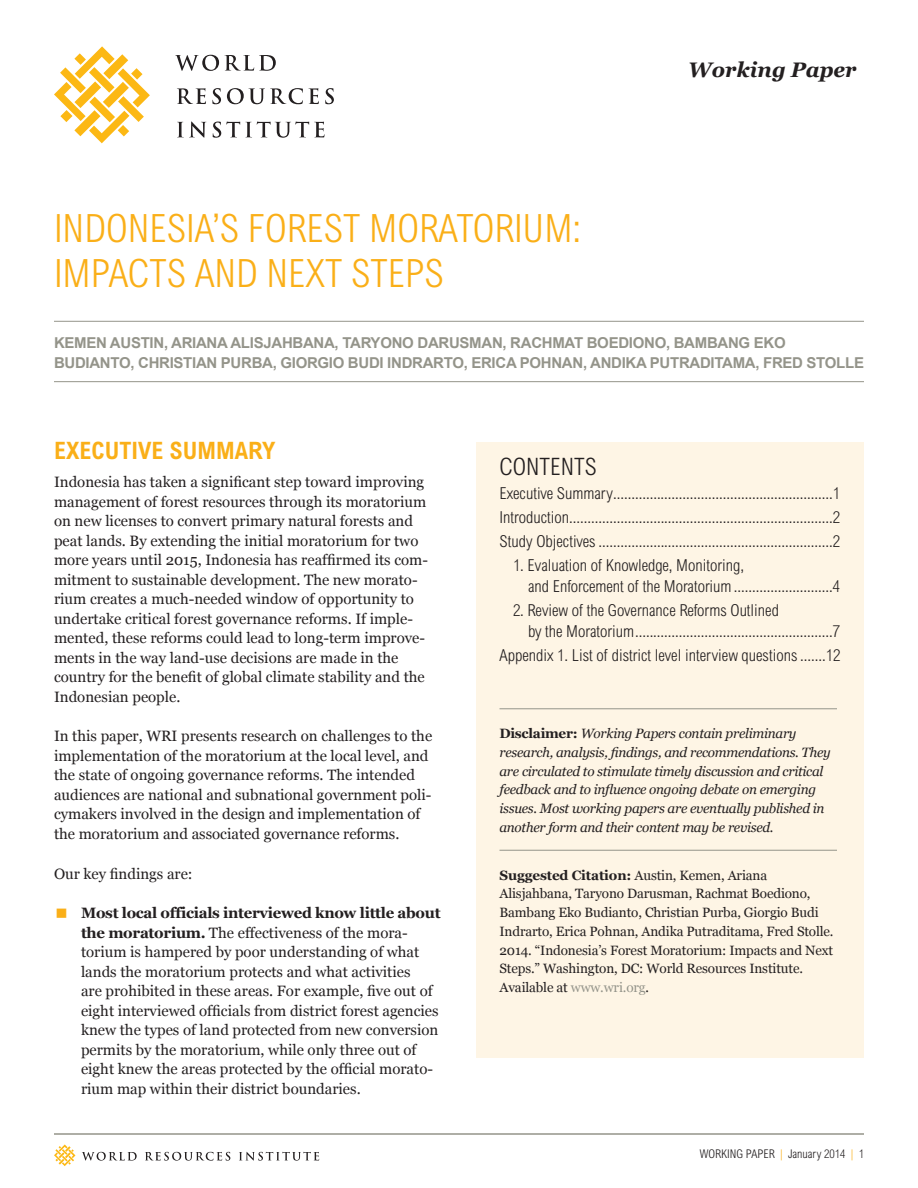
<style>
.page{position:relative;width:918px;height:1188px;background:#fff}
.page>*{position:absolute;margin:0;border:0;box-sizing:border-box;transform-origin:0 0}
.t1{font:300 condensed 39px/45px "Arial MT Std";color:#faaf18}
.Body_Header-Bold_Yel{font:700 condensed 24px "Arial MT Std";color:#faaf18}
.Contents__Header{font:300 condensed 24px "Arial MT Std";color:#231f20}
.t2{font:italic 700 21px "Georgia";color:#231f20}
.Table_of_Contents{font:300 condensed 16.5px/21px "Arial MT Std";color:#231f20}
.Body_Copy{font:15px/19.5px "Georgia";color:#231f20}
.Authors{font:700 15px/19.5px "Arial";letter-spacing:-.02em;color:#94948a}
.Disclaimer{font:13.5px/18.8px "Georgia";letter-spacing:-.01em;color:#231f20}
.Disclaimer-2{font:italic 13.5px/18.8px "Georgia";letter-spacing:-.02em;color:#231f20}
.Master_B___C_Folio{font:300 condensed 12px "Arial MT Std";color:#231f20}
.s1{font-size:42px;color:#faaf18}
.s2{font-weight:700}
.s3{font-weight:700;font-style:normal}
.s4{color:#94948a}
.s5{font-style:italic}
.s6{color:#faaf18}
</style>
<div class="page">
<svg style="left:54px;top:1144px;width:21px;height:22px"></svg>
<svg style="left:82px;top:1152px;width:55px;height:9px"></svg>
<svg style="left:145px;top:1152px;width:85px;height:9px"></svg>
<svg style="left:239px;top:1152px;width:80px;height:9px"></svg>
<hr style="left:54px;top:1134px;width:810px;height:1px;background:#94948a">
<svg style="left:54px;top:46px;width:96px;height:97px"></svg>
<svg style="left:175px;top:55px;width:44px;height:16px"></svg>
<svg style="left:225px;top:55px;width:51px;height:16px"></svg>
<svg style="left:177px;top:88px;width:29px;height:16px"></svg>
<svg style="left:212px;top:88px;width:9px;height:16px"></svg>
<svg style="left:227px;top:88px;width:92px;height:16px"></svg>
<svg style="left:325px;top:88px;width:9px;height:16px"></svg>
<svg style="left:177px;top:121px;width:29px;height:17px"></svg>
<svg style="left:213px;top:122px;width:112px;height:16px"></svg>
<div style="left:476px;top:442px;width:388px;height:615px;background:#fef5e5"></div>
<hr style="left:500px;top:709px;width:337px;height:1px;background:#94948a">
<hr style="left:500px;top:850px;width:337px;height:1px;background:#94948a">
<hr style="left:54px;top:321px;width:810px;height:1px;background:#94948a">
<hr style="left:54px;top:381px;width:810px;height:1px;background:#94948a">
<p class="t1" style="left:54px;top:206px;width:529px">INDONESIA’S FOREST MORATORIUM:<br>IMPACTS AND NEXT STEPS</p>
<h3 class="t2" style="left:688px;top:56px;width:170px">Working Paper</h3>
<p class="Authors" style="left:54px;top:334px;width:812px">KEMEN AUSTIN, ARIANA ALISJAHBANA, TARYONO DARUSMAN, RACHMAT BOEDIONO, BAMBANG EKO<br>BUDIANTO, CHRISTIAN PURBA, GIORGIO BUDI INDRARTO, ERICA POHNAN, ANDIKA PUTRADITAMA, FRED STOLLE</p>
<p class="Body_Header-Bold_Yel" style="left:54px;top:437px;width:223px">EXECUTIVE SUMMARY</p>
<p class="Body_Copy" style="left:54px;top:473px;width:376px">Indonesia has taken a significant step toward improving management of forest resources through its moratorium on new licenses to convert primary natural forests and peat lands. By extending the initial moratorium for two more years until 2015, Indonesia has reaffirmed its com&shy;mitment to sustainable development. The new morato&shy;rium creates a much-needed window of opportunity to undertake critical forest governance reforms. If imple&shy;mented, these reforms could lead to long-term improve&shy;ments in the way land-use decisions are made in the country for the benefit of global climate stability and the Indonesian people.</p>
<p class="Body_Copy" style="left:54px;top:727px;width:380px">In this paper, WRI presents research on challenges to the implementation of the moratorium at the local level, and the state of ongoing governance reforms. The intended audiences are national and subnational government poli&shy;cymakers involved in the design and implementation of the moratorium and associated governance reforms.</p>
<p class="Body_Copy" style="left:54px;top:864px;width:140px">Our key findings are:</p>
<p class="Body_Copy" style="left:81px;top:904px;width:361px;text-indent:-27px"><span class="s1">▪</span> <span class="s2">Most local officials interviewed know little about the moratorium.</span> The effectiveness of the mora&shy;torium is hampered by poor understanding of what lands the moratorium protects and what activities<br>are prohibited in these areas. For example, five out of eight interviewed officials from district forest agencies knew the types of land protected from new conversion permits by the moratorium, while only three out of eight knew the areas protected by the official morato&shy;rium map within their district boundaries.</p>
<p class="Contents__Header" style="left:500px;top:453px;width:99px">CONTENTS</p>
<p class="Table_of_Contents" style="left:500px;top:483px;width:342px">Executive Summary............................................................1</p>
<p class="Table_of_Contents" style="left:500px;top:507px;width:342px">Introduction........................................................................2</p>
<p class="Table_of_Contents" style="left:500px;top:531px;width:342px">Study Objectives ................................................................2</p>
<p class="Table_of_Contents" style="left:528px;top:555px;width:314px;text-indent:-15px">1. Evaluation of Knowledge, Monitoring,<br>and Enforcement of the Moratorium...........................4</p>
<p class="Table_of_Contents" style="left:528px;top:600px;width:314px;text-indent:-15px">2. Review of the Governance Reforms Outlined<br>by the Moratorium......................................................7</p>
<p class="Table_of_Contents" style="left:500px;top:645px;width:342px">Appendix 1. List of district level interview questions .......12</p>
<p class="Disclaimer-2" style="left:500px;top:724px;width:333px"><span class="s3">Disclaimer:</span> Working Papers contain preliminary research, analysis, findings, and recommendations. They are circulated to stimulate timely discussion and critical feedback and to influence ongoing debate on emerging issues. Most working papers are eventually published in another form and their content may be revised.</p>
<p class="Disclaimer" style="left:500px;top:866px;width:336px"><span class="s2">Suggested Citation:</span> Austin, Kemen, Ariana Alisjahbana, Taryono Darusman, Rachmat Boediono, Bambang Eko Budianto, Christian Purba, Giorgio Budi Indrarto, Erica Pohnan, Andika Putraditama, Fred Stolle.<br>2014. “Indonesia’s Forest Moratorium: Impacts and Next Steps.” Washington, DC: World Resources Institute.<br>Available at <span class="s4">www.wri.org</span><span class="s5">.</span></p>
<p class="Master_B___C_Folio" style="left:700px;top:1147px;width:166px">WORKING PAPER <span class="s6">|</span> January 2014 <span class="s6">|</span> 1</p>
</div>
